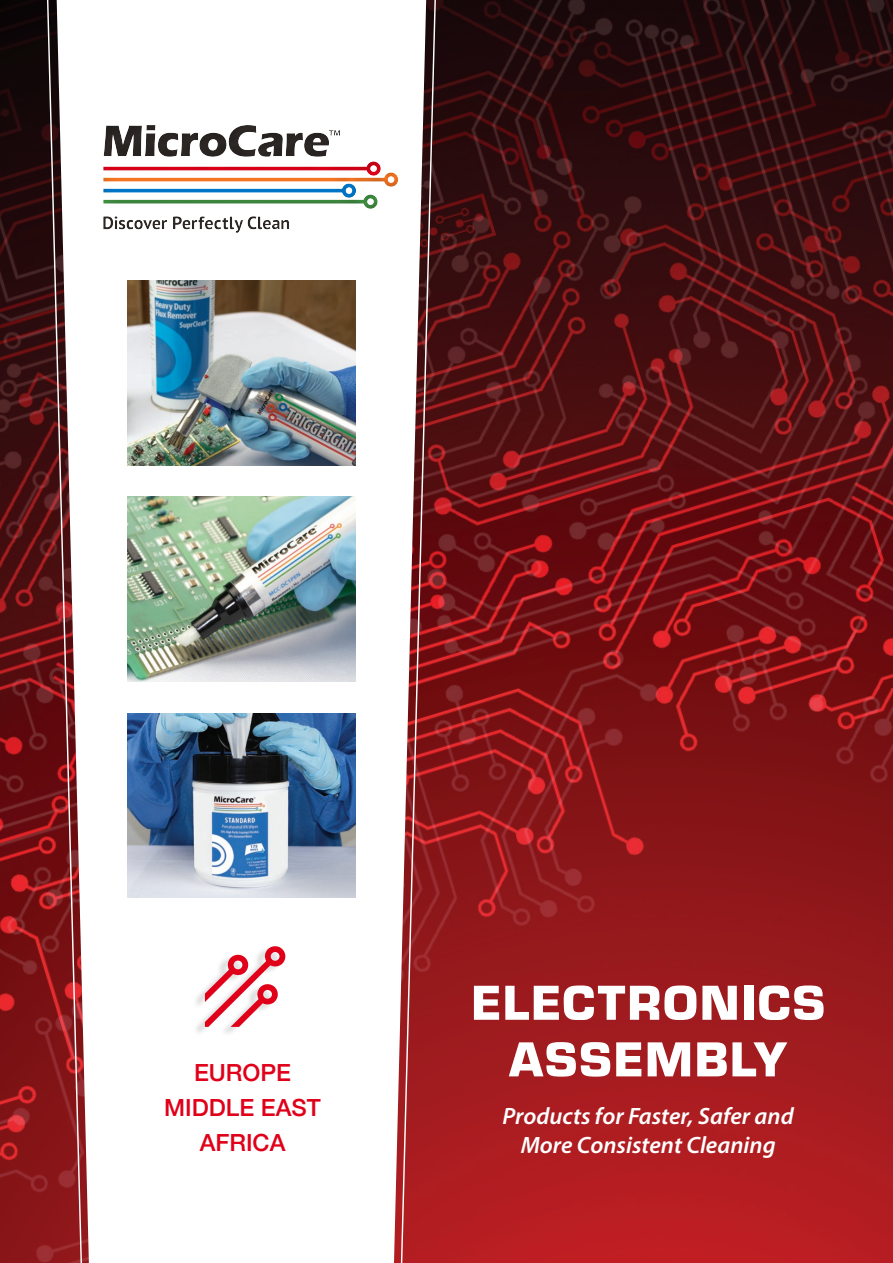
<style>
.page{position:relative;width:893px;height:1263px;background:#fff}
.page>*{position:absolute;margin:0;border:0;box-sizing:border-box;transform-origin:0 0}
.t1{font:900 51px/56.6px "Eurostile";letter-spacing:.03em;color:#fff;text-align:center}
.t2{font:italic 600 23.7px/28.5px "Myriad Pro";color:#fff;text-align:center}
.t3{font:500 23.55px/35px "Helvetica Neue";color:#e00019;text-align:center}
</style>
<div class="page">
<img style="left:623px;top:0;width:270px;height:275px">
<img style="left:623px;top:275px;width:270px;height:480px">
<img style="left:757px;top:755px;width:136px;height:479px">
<img style="left:891px;top:1234px;width:2px;height:29px">
<img style="left:437px;top:0;width:186px;height:357px">
<img style="left:437px;top:357px;width:320px;height:439px">
<img style="left:437px;top:796px;width:454px;height:467px">
<img style="left:0;top:0;width:46px;height:53px">
<img style="left:0;top:53px;width:46px;height:438px">
<img style="left:16px;top:491px;width:30px;height:439px">
<img style="left:16px;top:930px;width:30px;height:333px">
<img style="left:0;top:432px;width:16px;height:831px">
<svg style="left:46px;top:0;width:391px;height:1263px"></svg>
<div style="left:193px;top:946px;width:89px;height:90px;background:#231f20;opacity:.15"></div>
<svg style="left:205px;top:945px;width:81px;height:82px"></svg>
<img style="left:127px;top:280px;width:229px;height:185px">
<img style="left:127px;top:713px;width:229px;height:185px">
<img style="left:127px;top:497px;width:229px;height:184px">
<div style="left:61px;top:82px;width:378px;height:191px;background:#fff"></div>
<div style="left:102px;top:124px;width:298px;height:111px;background:#231f20;opacity:.3"></div>
<p class="t3" style="left:164px;top:1053px;width:158px">EUROPE<br>MIDDLE EAST</p>
<p class="t3" style="left:200px;top:1123px;width:87px">AFRICA</p>
<p class="t1" style="left:471px;top:971px;width:356px">ELECTRONICS<br>ASSEMBLY</p>
<p class="t2" style="left:503px;top:1102px;width:293px">Products for Faster, Safer and<br>More Consistent Cleaning</p>
</div>
